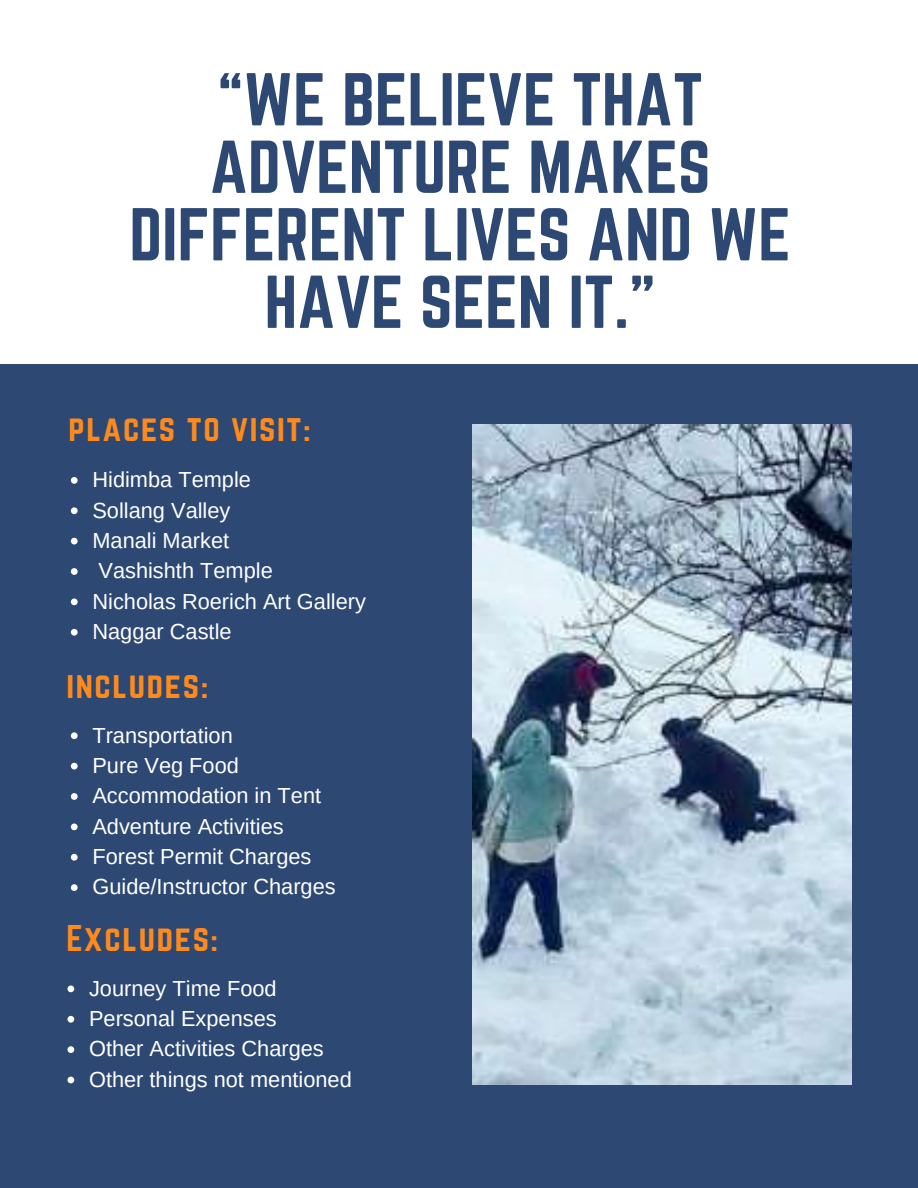
<style>
.page{position:relative;width:918px;height:1188px;background:#fff}
.page>*{position:absolute;margin:0;border:0;box-sizing:border-box;transform-origin:0 0}
.t1{font:65.4px/67.5px "Norwester";color:#2c4873;text-align:center}
.t2{font:32.7px "Norwester";letter-spacing:.05em;color:#ff8a1c}
.t3{font:21.75px/30.3px "Arimo";color:#fff}
</style>
<div class="page">
<div style="left:0;top:364px;width:918px;height:824px;background:#2c4873"></div>
<svg style="left:71px;top:477px;width:7px;height:7px"></svg>
<svg style="left:71px;top:507px;width:7px;height:7px"></svg>
<svg style="left:71px;top:538px;width:7px;height:6px"></svg>
<svg style="left:71px;top:568px;width:7px;height:7px"></svg>
<svg style="left:71px;top:598px;width:7px;height:7px"></svg>
<svg style="left:71px;top:629px;width:7px;height:7px"></svg>
<img style="left:472px;top:424px;width:380px;height:660px">
<svg style="left:71px;top:732px;width:7px;height:7px"></svg>
<svg style="left:71px;top:763px;width:7px;height:7px"></svg>
<svg style="left:71px;top:793px;width:7px;height:7px"></svg>
<svg style="left:71px;top:824px;width:7px;height:6px"></svg>
<svg style="left:71px;top:854px;width:7px;height:7px"></svg>
<svg style="left:71px;top:884px;width:7px;height:7px"></svg>
<svg style="left:68px;top:986px;width:6px;height:6px"></svg>
<svg style="left:68px;top:1016px;width:6px;height:7px"></svg>
<svg style="left:68px;top:1046px;width:6px;height:7px"></svg>
<svg style="left:68px;top:1077px;width:6px;height:6px"></svg>
<h1 class="t1" style="left:129px;top:69px;width:663px">“WE BELIEVE THAT<br>ADVENTURE MAKES<br>DIFFERENT LIVES AND WE<br>HAVE SEEN IT."</h1>
<h2 class="t2" style="left:69px;top:412px;width:244px">places to visit:</h2>
<p class="t3" style="left:92px;top:464px;width:275px">Hidimba Temple<br>Sollang Valley<br>Manali Market<br>Vashishth Temple<br>Nicholas Roerich Art Gallery<br>Naggar Castle</p>
<h2 class="t2" style="left:66px;top:669px;width:143px">includes:</h2>
<p class="t3" style="left:92px;top:720px;width:245px">Transportation<br>Pure Veg Food<br>Accommodation in Tent<br>Adventure Activities<br>Forest Permit Charges<br>Guide/Instructor Charges</p>
<h2 class="t2" style="left:66px;top:922px;width:153px">Excludes:</h2>
<p class="t3" style="left:89px;top:973px;width:264px">Journey Time Food<br>Personal Expenses<br>Other Activities Charges<br>Other things not mentioned</p>
</div>
